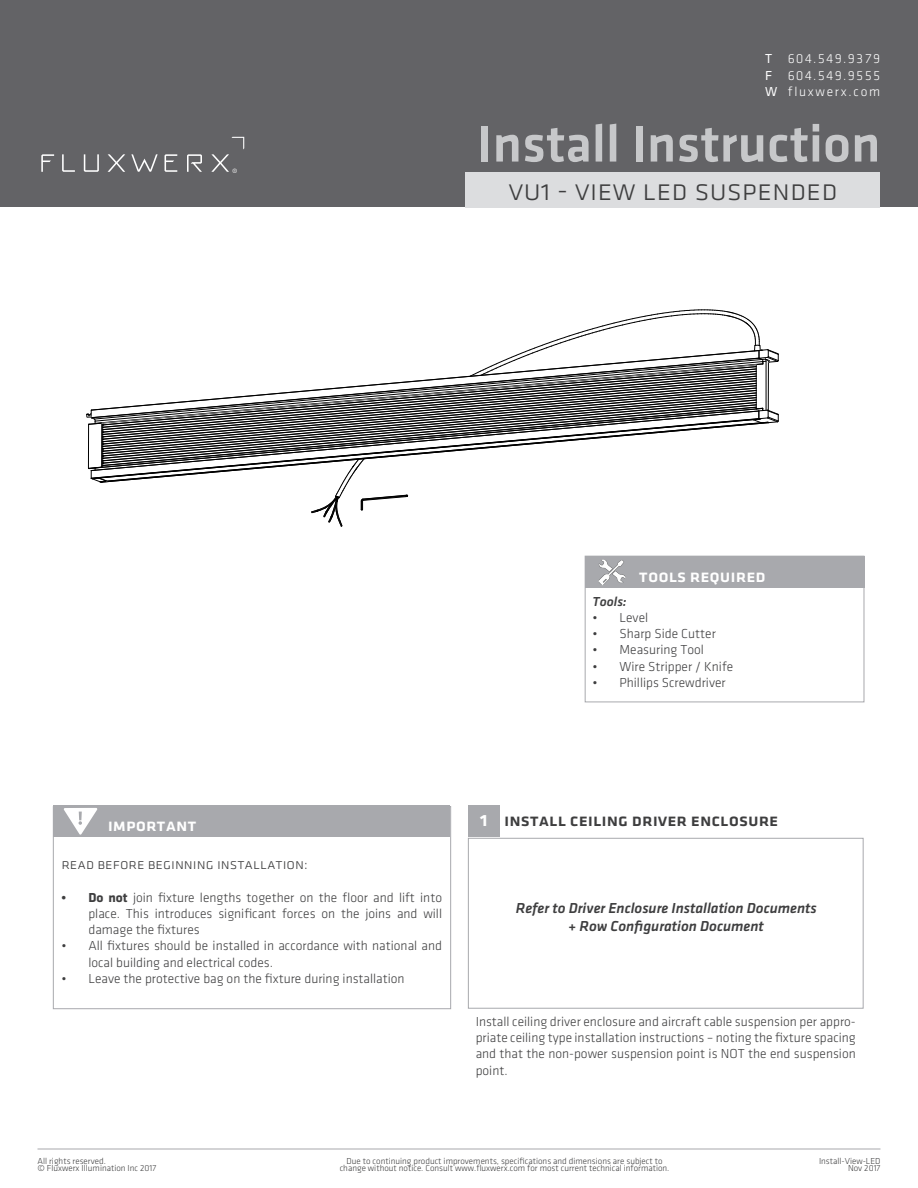
<style>
.page{position:relative;width:918px;height:1188px;background:#fff}
.page>*{position:absolute;margin:0;border:0;box-sizing:border-box;transform-origin:0 0}
.t1{font:500 54px "Klavika";color:#c7c8ca}
.t2{font:30px "Klavika Light Caps SC";color:#3e3e3f}
.t3{font:21px "Klavika Med Caps SC";color:#fff}
.t4{font:18px "Klavika Med Caps SC";color:#3e3e3f}
.t5{font:18px "Klavika Med Caps SC";color:#fff}
.t6{font:italic 500 15px/18px "Klavika";color:#3e3e3f;text-align:center}
.t7{font:15px "Klavika Light Caps SC";color:#3e3e3f}
.t8{font:300 13.5px/16.2px "Klavika";color:#3e3e3f;text-align:justify}
.t9{font:13.5px/16.2px "Klavika Light TF";letter-spacing:.1em;color:#fff;text-align:justify}
.t10{font:italic 500 13.5px "Klavika";color:#3e3e3f}
.t11{font:13.5px/16.2px "Klavika Regular OSF";color:#fff}
.t12{font:300 12px "Klavika";color:#fff}
.t13{font:300 9px/7.5px "Klavika";color:#3e3e3f}
.s1{font-weight:700}
</style>
<div class="page">
<div style="left:0;top:0;width:918px;height:207px;background:#636366"></div>
<hr style="left:38px;top:1149px;width:842px;height:1px;background:#a8a9ad">
<div style="left:466px;top:172px;width:414px;height:35px;background:#dcdddf"></div>
<svg style="left:108px;top:154px;width:17px;height:18px"></svg>
<svg style="left:41px;top:154px;width:13px;height:18px"></svg>
<svg style="left:62px;top:154px;width:13px;height:18px"></svg>
<svg style="left:165px;top:154px;width:12px;height:18px"></svg>
<svg style="left:84px;top:154px;width:15px;height:18px"></svg>
<svg style="left:187px;top:154px;width:15px;height:18px"></svg>
<svg style="left:211px;top:137px;width:33px;height:35px"></svg>
<svg style="left:131px;top:154px;width:27px;height:18px"></svg>
<svg style="left:87px;top:309px;width:692px;height:217px"></svg>
<div style="left:468px;top:838px;width:395px;height:170px;border:1px solid #a8a9ad"></div>
<div style="left:468px;top:805px;width:32px;height:32px;background:#a8a9ad"></div>
<div style="left:54px;top:805px;width:396px;height:32px;background:#a8a9ad"></div>
<svg style="left:64px;top:808px;width:33px;height:27px"></svg>
<div style="left:585px;top:556px;width:279px;height:146px;border:1px solid #a8a9ad"></div>
<div style="left:585px;top:556px;width:279px;height:31px;background:#a8a9ad"></div>
<img style="left:585px;top:559px;width:53px;height:29px">
<p class="t11" style="left:765px;top:51px;width:14px">T<br>F<br>W</p>
<p class="t9" style="left:788px;top:51px;width:94px">604.549.9379<br>604.549.9555 fluxwerx.com</p>
<p class="t12" style="left:232px;top:167px;width:8px">®</p>
<h1 class="t1" style="left:477px;top:115px;width:405px">Install Instruction</h1>
<h2 class="t2" style="left:508px;top:174px;width:331px">vu1 - view led suspended</h2>
<p class="t5" style="left:639px;top:566px;width:128px">tools required</p>
<p class="t10" style="left:592px;top:594px;width:36px">Tools:</p>
<p class="t8" style="left:592px;top:609px;width:57px">• Level</p>
<p class="t8" style="left:592px;top:626px;width:125px">• Sharp Side Cutter</p>
<p class="t8" style="left:592px;top:642px;width:113px">• Measuring Tool</p>
<p class="t8" style="left:592px;top:658px;width:142px">• Wire Stripper / Knife</p>
<p class="t8" style="left:592px;top:674px;width:135px">• Phillips Screwdriver</p>
<p class="t5" style="left:108px;top:815px;width:90px">important</p>
<p class="t7" style="left:61px;top:857px;width:248px">read before beginning installation:</p>
<p class="t8" style="left:88px;top:889px;width:355px;text-indent:-27px"><span class="s1">• Do not</span> join fixture lengths together on the floor and lift into place. This introduces significant forces on the joins and will damage the fixtures</p>
<p class="t8" style="left:88px;top:938px;width:355px;text-indent:-27px">• All fixtures should be installed in accordance with national and local building and electrical codes.</p>
<p class="t8" style="left:61px;top:970px;width:345px">• Leave the protective bag on the fixture during installation</p>
<p class="t3" style="left:480px;top:808px;width:10px">1</p>
<p class="t4" style="left:504px;top:810px;width:276px">install ceiling driver enclosure</p>
<p class="t6" style="left:516px;top:899px;width:303px">Refer to Driver Enclosure Installation Documents + Row Configuration Document</p>
<p class="t8" style="left:476px;top:1014px;width:382px">Install ceiling driver enclosure and aircraft cable suspension per appro&shy;priate ceiling type installation instructions – noting the fixture spacing and that the non-power suspension point is NOT the end suspension point.</p>
<p class="t13" style="left:38px;top:1157px;width:120px">All rights reserved.<br>© Fluxwerx Illumination Inc 2017</p>
<p class="t13" style="left:340px;top:1157px;width:331px;text-align:center">Due to continuing product improvements, specifications and dimensions are subject to change without notice. Consult www.fluxwerx.com for most current technical information.</p>
<p class="t13" style="left:819px;top:1157px;width:63px">Install-View-LED</p>
<p class="t13" style="left:848px;top:1165px;width:34px">Nov 2017</p>
</div>
